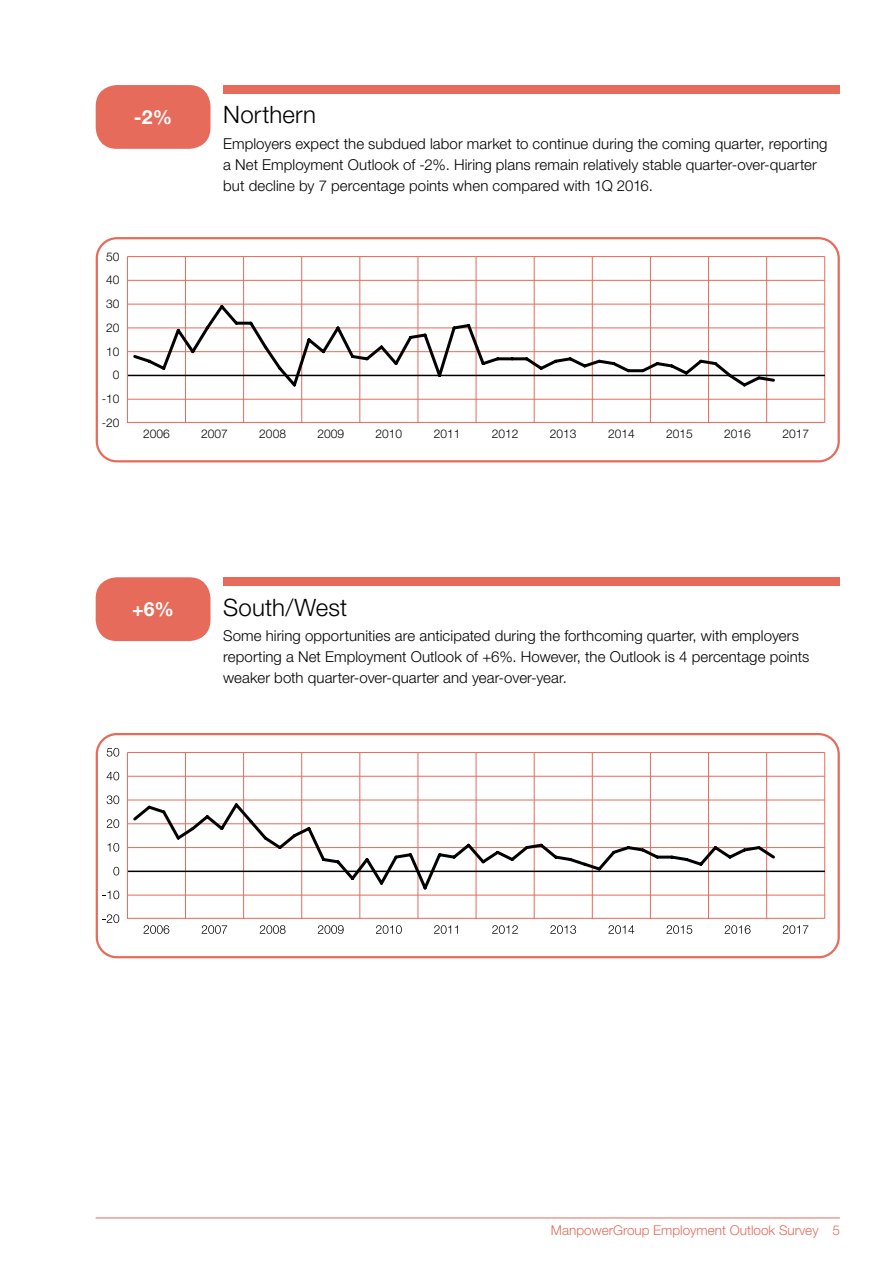
<style>
.page{position:relative;width:893px;height:1263px;background:#fff}
.page>*{position:absolute;margin:0;border:0;box-sizing:border-box;transform-origin:0 0}
.t1{font:300 24px "Helvetica Neue LT Std";letter-spacing:.01em;color:#000}
.t2{font:700 19.5px "Helvetica Neue LT Std";color:#fff}
.t3{font:300 15px/21px "Helvetica Neue LT Std";letter-spacing:.005em;color:#000}
.t4{font:300 13.5px "Helvetica Neue LT Std";color:#e66b5b}
.t5{font:300 12px/23.7px "Helvetica Neue LT Std";color:#000;text-align:right}
</style>
<div class="page">
<hr style="left:96px;top:1217px;width:744px;height:1px;background:#e66b5b">
<svg style="left:96px;top:237px;width:744px;height:225px"></svg>
<svg style="left:96px;top:733px;width:744px;height:225px"></svg>
<div style="left:96px;top:85px;width:114px;height:64px;background:#e66b5b;border-radius:21px"></div>
<div style="left:223px;top:85px;width:617px;height:9px;background:#e66b5b"></div>
<div style="left:96px;top:577px;width:114px;height:64px;background:#e66b5b;border-radius:21px"></div>
<div style="left:223px;top:577px;width:617px;height:9px;background:#e66b5b"></div>
<h2 class="t2" style="left:134px;top:105px;width:40px">-2%</h2>
<h1 class="t1" style="left:223px;top:100px;width:94px">Northern</h1>
<p class="t3" style="left:223px;top:133px;width:606px">Employers expect the subdued labor market to continue during the coming quarter, reporting a Net Employment Outlook of -2%. Hiring plans remain relatively stable quarter-over-quarter but decline by 7 percentage points when compared with 1Q 2016.</p>
<p class="t5" style="left:102px;top:244px;width:19px">50<br>40<br>30<br>20<br>10<br>0 -10 -20</p>
<p class="t5" style="left:143px;top:421px;width:28px">2006</p>
<p class="t5" style="left:201px;top:421px;width:28px">2007</p>
<p class="t5" style="left:259px;top:421px;width:28px">2008</p>
<p class="t5" style="left:317px;top:421px;width:28px">2009</p>
<p class="t5" style="left:376px;top:421px;width:28px">2010</p>
<p class="t5" style="left:434px;top:421px;width:28px">2011</p>
<p class="t5" style="left:492px;top:421px;width:28px">2012</p>
<p class="t5" style="left:550px;top:421px;width:28px">2013</p>
<p class="t5" style="left:608px;top:421px;width:28px">2014</p>
<p class="t5" style="left:666px;top:421px;width:28px">2015</p>
<p class="t5" style="left:724px;top:421px;width:28px">2016</p>
<p class="t5" style="left:782px;top:421px;width:28px">2017</p>
<h2 class="t2" style="left:132px;top:597px;width:44px">+6%</h2>
<h1 class="t1" style="left:223px;top:592px;width:126px">South/West</h1>
<p class="t3" style="left:223px;top:625px;width:588px">Some hiring opportunities are anticipated during the forthcoming quarter, with employers reporting a Net Employment Outlook of +6%. However, the Outlook is 4 percentage points weaker both quarter-over-quarter and year-over-year.</p>
<p class="t4" style="left:551px;top:1222px;width:290px">ManpowerGroup Employment Outlook Survey 5</p>
</div>
